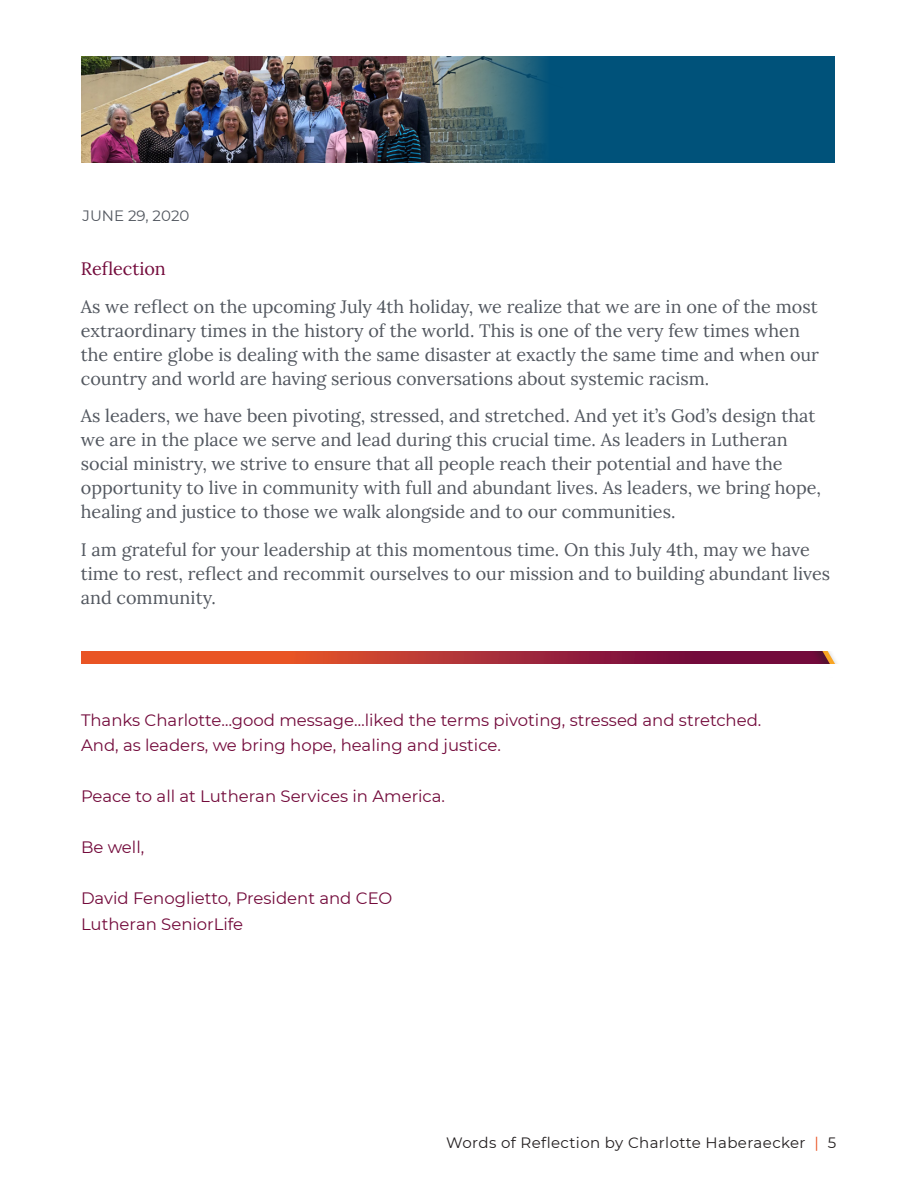
<style>
.page{position:relative;width:918px;height:1188px;background:#fff}
.page>*{position:absolute;margin:0;border:0;box-sizing:border-box;transform-origin:0 0}
.t1{font:18px/24px "Lora";color:#52575f}
.t2{font:18px "Lora";color:#730a3b}
.t3{font:16.5px/25.5px "Montserrat";color:#730a3b}
.t4{font:15px "Montserrat";letter-spacing:.025em;color:#231f20}
.t5{font:15px "Montserrat";color:#52575f}
.s1{color:#e95424}
</style>
<div class="page">
<div style="left:82px;top:56px;width:753px;height:106px;background:#00527a"></div>
<img style="left:82px;top:56px;width:462px;height:106px">
<svg style="left:81px;top:651px;width:756px;height:13px;background:#b23433"></svg>
<p class="t5" style="left:82px;top:205px;width:108px">JUNE 29, 2020</p>
<p class="t2" style="left:81px;top:255px;width:87px">Reflection</p>
<p class="t1" style="left:81px;top:293px;width:740px">As we reflect on the upcoming July 4th holiday, we realize that we are in one of the most extraordinary times in the history of the world. This is one of the very few times when the entire globe is dealing with the same disaster at exactly the same time and when our country and world are having serious conversations about systemic racism.</p>
<p class="t1" style="left:81px;top:403px;width:742px">As leaders, we have been pivoting, stressed, and stretched. And yet it’s God’s design that we are in the place we serve and lead during this crucial time. As leaders in Lutheran social ministry, we strive to ensure that all people reach their potential and have the opportunity to live in community with full and abundant lives. As leaders, we bring hope, healing and justice to those we walk alongside and to our communities.</p>
<p class="t1" style="left:81px;top:536px;width:751px">I am grateful for your leadership at this momentous time. On this July 4th, may we have time to rest, reflect and recommit ourselves to our mission and to building abundant lives and community.</p>
<p class="t3" style="left:81px;top:706px;width:682px">Thanks Charlotte…good message…liked the terms pivoting, stressed and stretched.<br>And, as leaders, we bring hope, healing and justice.</p>
<p class="t3" style="left:81px;top:783px;width:366px">Peace to all at Lutheran Services in America.</p>
<p class="t3" style="left:81px;top:834px;width:65px">Be well,</p>
<p class="t3" style="left:81px;top:885px;width:313px">David Fenoglietto, President and CEO</p>
<p class="t3" style="left:81px;top:910px;width:164px">Lutheran SeniorLife</p>
<p class="t4" style="left:446px;top:1132px;width:392px">Words of Reflection by Charlotte Haberaecker <span class="s1">|</span> 5</p>
</div>
